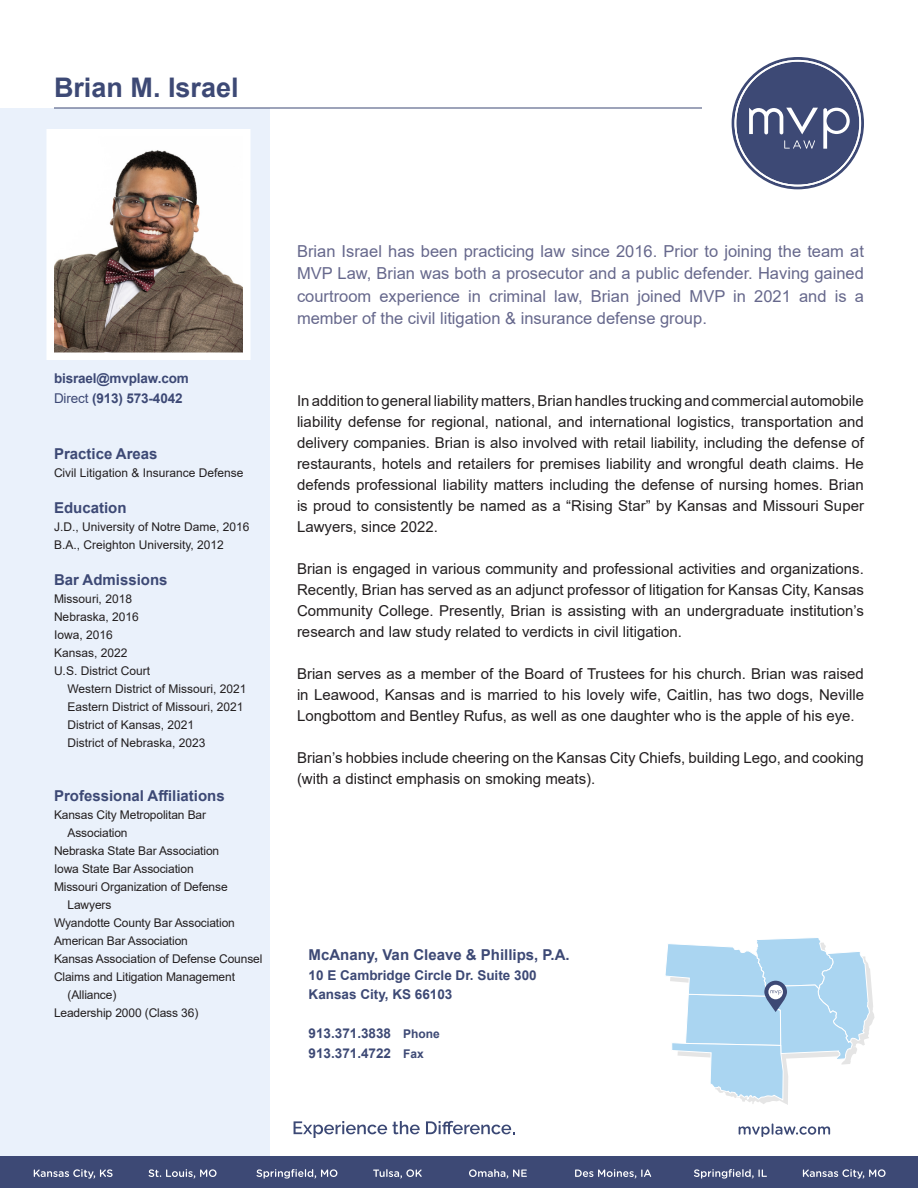
<style>
.page{position:relative;width:918px;height:1188px;background:#fff}
.page>*{position:absolute;margin:0;border:0;box-sizing:border-box;transform-origin:0 0}
.t1{font:700 27px "Arial";color:#3d4975}
.t2{font:16.5px/22.5px "Arial";color:#66688c;text-align:justify}
.t3{font:15px/21px "Arial";color:#231f20;text-align:justify}
.t4{font:700 15px "Arial";color:#3d4975}
.t5{font:700 13.5px "Arial";color:#3d4975}
.t6{font:12px/18px "Arial";letter-spacing:-.01em;color:#231f20}
.s1{font-weight:400}
.s2{font-size:12px}
</style>
<div class="page">
<svg style="left:732px;top:57px;width:132px;height:132px"></svg>
<div style="left:0;top:108px;width:270px;height:1080px;background:#eaf1fb"></div>
<hr style="left:54px;top:108px;width:648px;height:1px;background:#3d4975">
<div style="left:0;top:1156px;width:918px;height:32px;background:#3d4975"></div>
<svg style="left:34px;top:1169px;width:79px;height:10px"></svg>
<svg style="left:803px;top:1169px;width:83px;height:10px"></svg>
<svg style="left:149px;top:1169px;width:68px;height:9px"></svg>
<svg style="left:694px;top:1169px;width:73px;height:10px"></svg>
<svg style="left:575px;top:1169px;width:76px;height:9px"></svg>
<svg style="left:469px;top:1169px;width:58px;height:9px"></svg>
<svg style="left:373px;top:1169px;width:49px;height:9px"></svg>
<svg style="left:257px;top:1169px;width:80px;height:10px"></svg>
<svg style="left:294px;top:1121px;width:126px;height:17px"></svg>
<svg style="left:426px;top:1121px;width:88px;height:13px"></svg>
<svg style="left:739px;top:1124px;width:91px;height:13px"></svg>
<svg style="left:47px;top:129px;width:203px;height:231px;background:#b2a69e"></svg>
<svg style="left:665px;top:938px;width:210px;height:167px"></svg>
<p class="t1" style="left:54px;top:69px;width:186px">Brian M. Israel</p>
<p class="t5" style="left:54px;top:369px;width:136px">bisrael@mvplaw.com</p>
<p class="t5" style="left:54px;top:388px;width:130px"><span class="s1">Direct</span> (913) 573-4042</p>
<p class="t4" style="left:54px;top:444px;width:105px">Practice Areas</p>
<p class="t6" style="left:54px;top:464px;width:191px">Civil Litigation &amp; Insurance Defense</p>
<p class="t4" style="left:54px;top:498px;width:74px">Education</p>
<p class="t6" style="left:54px;top:518px;width:197px">J.D., University of Notre Dame, 2016</p>
<p class="t6" style="left:54px;top:536px;width:171px">B.A., Creighton University, 2012</p>
<p class="t4" style="left:54px;top:570px;width:115px">Bar Admissions</p>
<p class="t6" style="left:54px;top:590px;width:80px">Missouri, 2018</p>
<p class="t6" style="left:54px;top:608px;width:86px">Nebraska, 2016</p>
<p class="t6" style="left:54px;top:626px;width:60px">Iowa, 2016</p>
<p class="t6" style="left:54px;top:644px;width:75px">Kansas, 2022</p>
<p class="t6" style="left:54px;top:662px;width:98px">U.S. District Court</p>
<p class="t6" style="left:68px;top:680px;width:181px">Western District of Missouri, 2021</p>
<p class="t6" style="left:68px;top:698px;width:178px">Eastern District of Missouri, 2021</p>
<p class="t6" style="left:68px;top:716px;width:128px">District of Kansas, 2021</p>
<p class="t6" style="left:68px;top:734px;width:140px">District of Nebraska, 2023</p>
<p class="t4" style="left:54px;top:786px;width:172px">Professional Affiliations</p>
<p class="t6" style="left:54px;top:806px;width:154px">Kansas City Metropolitan Bar</p>
<p class="t6" style="left:68px;top:824px;width:62px">Association</p>
<p class="t6" style="left:54px;top:842px;width:167px">Nebraska State Bar Association</p>
<p class="t6" style="left:54px;top:860px;width:141px">Iowa State Bar Association</p>
<p class="t6" style="left:68px;top:878px;width:162px;text-indent:-14px">Missouri Organization of Defense<br>Lawyers</p>
<p class="t6" style="left:54px;top:914px;width:182px">Wyandotte County Bar Association</p>
<p class="t6" style="left:54px;top:932px;width:135px">American Bar Association</p>
<p class="t6" style="left:54px;top:950px;width:210px">Kansas Association of Defense Counsel</p>
<p class="t6" style="left:68px;top:968px;width:169px;text-indent:-14px">Claims and Litigation Management (Alliance)</p>
<p class="t6" style="left:54px;top:1004px;width:146px">Leadership 2000 (Class 36)</p>
<p class="t2" style="left:297px;top:239px;width:568px">Brian Israel has been practicing law since 2016. Prior to joining the team at MVP Law, Brian was both a prosecutor and a public defender. Having gained courtroom experience in criminal law, Brian joined MVP in 2021 and is a member of the civil litigation &amp; insurance defense group.</p>
<p class="t3" style="left:297px;top:390px;width:569px">In addition to general liability matters, Brian handles trucking and commercial automobile liability defense for regional, national, and international logistics, transportation and delivery companies. Brian is also involved with retail liability, including the defense of restaurants, hotels and retailers for premises liability and wrongful death claims. He defends professional liability matters including the defense of nursing homes. Brian is proud to consistently be named as a “Rising Star” by Kansas and Missouri Super Lawyers, since 2022.</p>
<p class="t3" style="left:297px;top:558px;width:569px">Brian is engaged in various community and professional activities and organizations.<br>Recently, Brian has served as an adjunct professor of litigation for Kansas City, Kansas Community College. Presently, Brian is assisting with an undergraduate institution’s research and law study related to verdicts in civil litigation.</p>
<p class="t3" style="left:297px;top:663px;width:569px">Brian serves as a member of the Board of Trustees for his church. Brian was raised in Leawood, Kansas and is married to his lovely wife, Caitlin, has two dogs, Neville Longbottom and Bentley Rufus, as well as one daughter who is the apple of his eye.</p>
<p class="t3" style="left:297px;top:747px;width:568px">Brian’s hobbies include cheering on the Kansas City Chiefs, building Lego, and cooking (with a distinct emphasis on smoking meats).</p>
<p class="t4" style="left:309px;top:944px;width:263px">McAnany, Van Cleave &amp; Phillips, P.A.</p>
<p class="t5" style="left:309px;top:965px;width:230px">10 E Cambridge Circle Dr. Suite 300</p>
<p class="t5" style="left:309px;top:985px;width:145px">Kansas City, KS 66103</p>
<p class="t5" style="left:309px;top:1024px;width:133px">913.371.3838 <span class="s2">Phone</span></p>
<p class="t5" style="left:309px;top:1043px;width:117px">913.371.4722 <span class="s2">Fax</span></p>
</div>
